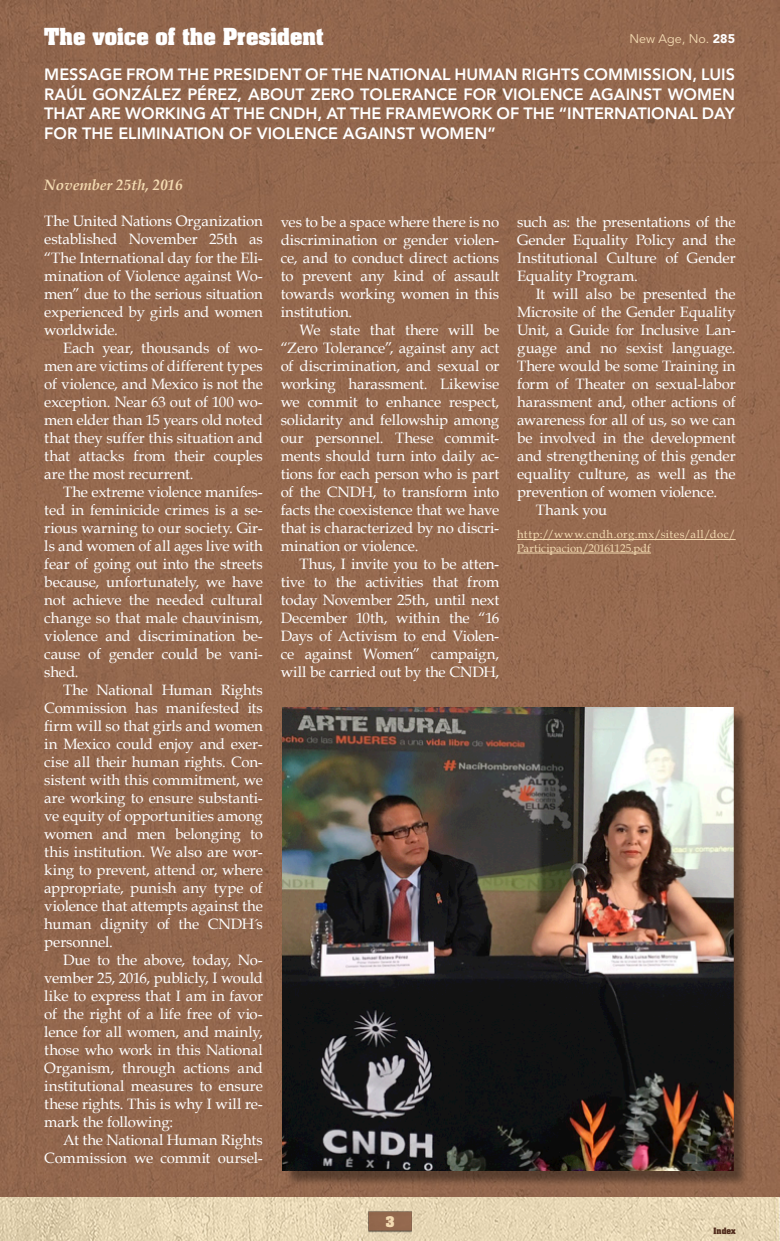
<style>
.page{position:relative;width:780px;height:1241px;background:#fff}
.page>*{position:absolute;margin:0;border:0;box-sizing:border-box;transform-origin:0 0}
.Tit_01_CAFE{font:700 20px "Aachen Std";color:#fff}
.Subtitulos{font:800 16.25px/19.5px "Avenir LT Std";color:#fff;text-align:justify}
.body_c_tab{font:15px/18px "Book Antiqua";letter-spacing:-.005em;color:#fff;text-align:justify}
.body{font:15px/18px "Book Antiqua";letter-spacing:-.015em;color:#fff;text-align:justify}
.fechas{font:italic 700 15px "Book Antiqua";color:#f4dbb2}
.t1{font:12.5px "Avenir LT Std";color:#f4dbb2}
.t2{font:700 12.5px "Aachen Std";color:#f4dbb2}
.links{font:11.25px/13.5px "Book Antiqua";letter-spacing:.025em;color:#f4dbb2}
.Tit_claro{font:700 7.5px "Aachen Std";color:#512c1d}
.s1{font-weight:900;color:#fff}
</style>
<div class="page">
<img style="left:0;top:1196px;width:779px;height:44px">
<div style="left:0;top:0;width:780px;height:1196px;background:#95694e"></div>
<img style="left:368px;top:1204px;width:43px;height:32px">
<hr style="left:517px;top:539px;width:218px;height:1px;background:#f4dbb2">
<hr style="left:517px;top:552px;width:134px;height:1px;background:#f4dbb2">
<div style="left:285px;top:709px;width:464px;height:476px;background:#000;opacity:.4"></div>
<img style="left:282px;top:707px;width:452px;height:463px">
<p class="Tit_01_CAFE" style="left:44px;top:22px;width:281px">The voice of the President</p>
<p class="t1" style="left:629px;top:32px;width:107px">New Age, No. <span class="s1">285</span></p>
<p class="Subtitulos" style="left:44px;top:65px;width:692px">MESSAGE FROM THE PRESIDENT OF THE NATIONAL HUMAN RIGHTS COMMISSION, LUIS RAÚL GONZÁLEZ PÉREZ, ABOUT ZERO TOLERANCE FOR VIOLENCE AGAINST WOMEN THAT ARE WORKING AT THE CNDH, AT THE FRAMEWORK OF THE “INTERNATIONAL DAY FOR THE ELIMINATION OF VIOLENCE AGAINST WOMEN”</p>
<p class="fechas" style="left:44px;top:176px;width:140px">November 25th, 2016</p>
<p class="body" style="left:44px;top:212px;width:220px">The United Nations Organization established November 25th as “The International day for the Eli&shy;mination of Violence against Wo&shy;men” due to the serious situation experienced by girls and women worldwide.</p>
<p class="body_c_tab" style="left:44px;top:338px;width:220px;text-indent:19px">Each year, thousands of wo&shy;men are victims of different types of violence, and Mexico is not the exception. Near 63 out of 100 wo&shy;men elder than 15 years old noted that they suffer this situation and that attacks from their couples are the most recurrent.</p>
<p class="body_c_tab" style="left:44px;top:482px;width:220px;text-indent:19px">The extreme violence manifes&shy;ted in feminicide crimes is a se&shy;rious warning to our society. Gir&shy;ls and women of all ages live with fear of going out into the streets because, unfortunately, we have not achieve the needed cultural change so that male chauvinism, violence and discrimination be&shy;cause of gender could be vani&shy;shed.</p>
<p class="body_c_tab" style="left:44px;top:680px;width:220px;text-indent:19px">The National Human Rights Commission has manifested its firm will so that girls and women in Mexico could enjoy and exer&shy;cise all their human rights. Con&shy;sistent with this commitment, we are working to ensure substanti&shy;ve equity of opportunities among women and men belonging to this institution. We also are wor&shy;king to prevent, attend or, where appropriate, punish any type of violence that attempts against the human dignity of the CNDH´s personnel.</p>
<p class="body_c_tab" style="left:44px;top:950px;width:220px;text-indent:19px">Due to the above, today, No&shy;vember 25, 2016, publicly, I would like to express that I am in favor of the right of a life free of vio&shy;lence for all women, and mainly, those who work in this National Organism, through actions and institutional measures to ensure these rights. This is why I will re&shy;mark the following:</p>
<p class="body_c_tab" style="left:44px;top:1130px;width:220px;text-align:right">At the National Human Rights<br>Commission we commit oursel-</p>
<p class="body_c_tab" style="left:281px;top:213px;width:220px">ves to be a space where there is no discrimination or gender violen&shy;ce, and to conduct direct actions to prevent any kind of assault towards working women in this institution.</p>
<p class="body_c_tab" style="left:281px;top:321px;width:220px;text-indent:19px">We state that there will be “Zero Tolerance”, against any act of discrimination, and sexual or working harassment. Likewise we commit to enhance respect, solidarity and fellowship among our personnel. These commit&shy;ments should turn into daily ac&shy;tions for each person who is part of the CNDH, to transform into facts the coexistence that we have that is characterized by no discri&shy;mination or violence.</p>
<p class="body_c_tab" style="left:281px;top:555px;width:220px;text-indent:19px">Thus, I invite you to be atten&shy;tive to the activities that from today November 25th, until next December 10th, within the “16<br>Days of Activism to end Violen&shy;ce against Women” campaign, will be carried out by the CNDH,</p>
<p class="body_c_tab" style="left:517px;top:213px;width:220px">such as: the presentations of the Gender Equality Policy and the Institutional Culture of Gender Equality Program.</p>
<p class="body_c_tab" style="left:517px;top:285px;width:220px;text-indent:19px">It will also be presented the Microsite of the Gender Equality Unit, a Guide for Inclusive Lan&shy;guage and no sexist language.<br>There would be some Training in form of Theater on sexual-labor harassment and, other actions of awareness for all of us, so we can be involved in the development and strengthening of this gender equality culture, as well as the prevention of women violence.</p>
<p class="body_c_tab" style="left:535px;top:501px;width:73px">Thank you</p>
<p class="links" style="left:517px;top:527px;width:220px">http://www.cndh.org.mx/sites/all/doc/<br>Participacion/20161125.pdf</p>
<p class="t2" style="left:386px;top:1212px;width:10px">3</p>
<p class="Tit_claro" style="left:713px;top:1224px;width:24px">Index</p>
</div>
